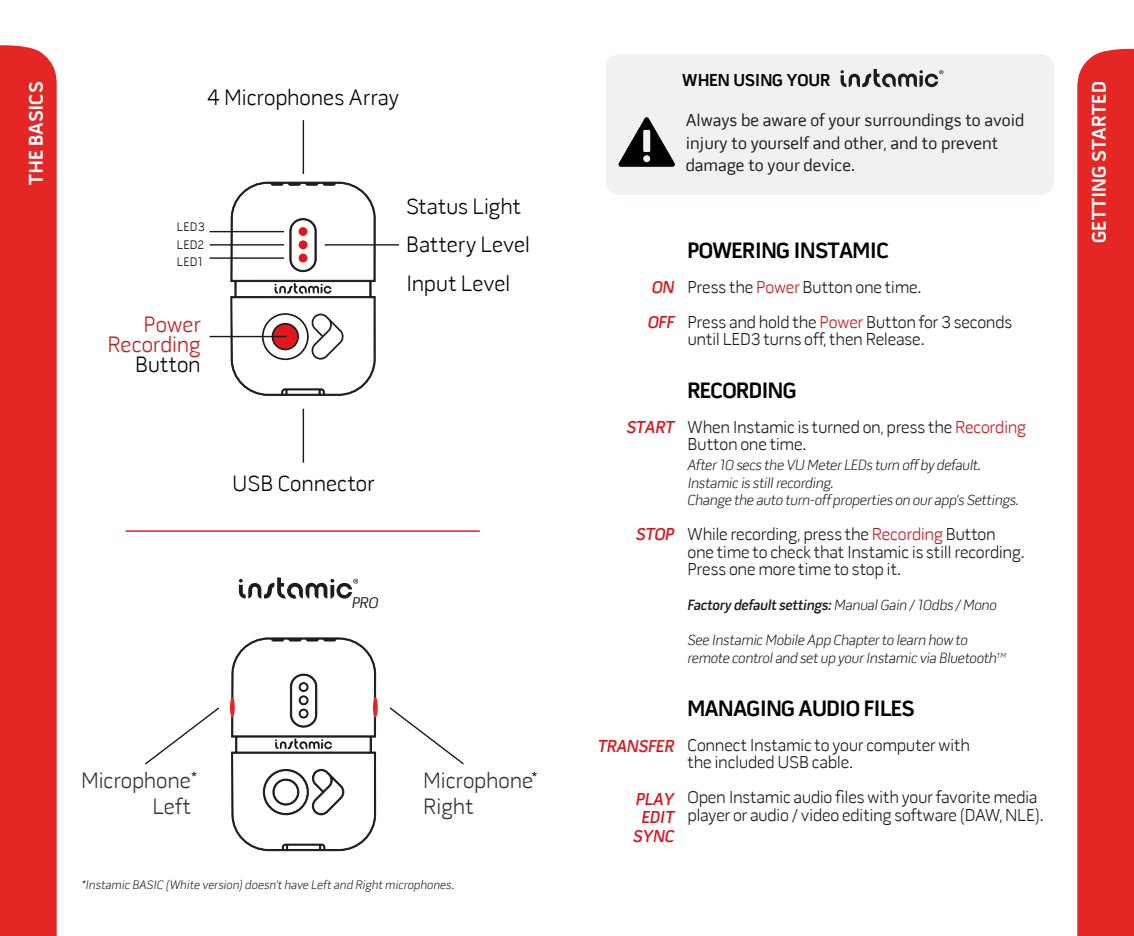
<style>
.page{position:relative;width:1134px;height:936px;background:#fff}
.page>*{position:absolute;margin:0;border:0;box-sizing:border-box;transform-origin:0 0}
.t1{font:300 22.5px/38.2px "Pill Gothic 600 mg";color:#020201}
.t2{font:700 22.5px "Pill Gothic 600 mg";letter-spacing:-.03em;color:#020201}
.t3{font:300 22.5px/26.2px "Pill Gothic 600 mg";letter-spacing:-.005em;color:#38302f}
.t4{font:300 22.5px/20px "Pill Gothic 600 mg";color:#ce181c;text-align:right}
.t5{font:700 20px "Pill Gothic 600 mg";color:#fff}
.t6{font:300 17.5px/17.5px "Pill Gothic 600 mg";letter-spacing:-.01em;color:#1c1c1b}
.t7{font:17.5px/22.5px "Pill Gothic 600 mg";color:#1c1c1b}
.t8{font:17.5px/18.8px "Pill Gothic 600 mg Semibd Obq";letter-spacing:-.01em;color:#e2101b}
.t9{font:700 17.5px "Pill Gothic 600 mg";letter-spacing:-.01em;color:#020201}
.t10{font:italic 15.75px "Pill Gothic 600 mg";color:#1c1c1b}
.t11{font:15px/17.5px "Pill Gothic 600 mg Light Obq";letter-spacing:-.02em;color:#1c1c1b}
.t12{font:15px "Pill Gothic 600 mg Semibd Obq";letter-spacing:-.015em;color:#1c1c1b}
.t13{font:12.5px "Pill Gothic 600 mg Light Obq";color:#1c1c1b}
.t14{font:300 12.5px/17.5px "Pill Gothic 600 mg";letter-spacing:.01em;color:#020201;text-align:justify}
.s1{color:#ce181c}
.s2{font-family:"Pill Gothic 600 mg Light Obq"}
</style>
<div class="page">
<div style="left:1077px;top:48px;width:57px;height:887px;background:#e42724"></div>
<div style="left:0;top:45px;width:57px;height:890px;background:#e42724"></div>
<svg style="left:231px;top:182px;width:145px;height:214px"></svg>
<svg style="left:231px;top:637px;width:145px;height:214px"></svg>
<div style="left:230px;top:697px;width:5px;height:20px;background:#e42724;border-radius:50%"></div>
<div style="left:373px;top:697px;width:5px;height:20px;background:#e42724;border-radius:50%"></div>
<div style="left:606px;top:54px;width:448px;height:141px;background:#f0f1f1;border-radius:14px"></div>
<svg style="left:840px;top:69px;width:103px;height:18px"></svg>
<svg style="left:618px;top:117px;width:57px;height:50px"></svg>
<hr style="left:303px;top:120px;width:1px;height:54px;background:#1c1c1b">
<hr style="left:210px;top:336px;width:77px;height:1px;background:#1c1c1b">
<hr style="left:325px;top:244px;width:74px;height:1px;background:#1c1c1b">
<hr style="left:210px;top:244px;width:74px;height:1px;background:#1c1c1b">
<hr style="left:210px;top:231px;width:74px;height:1px;background:#1c1c1b">
<hr style="left:210px;top:257px;width:74px;height:2px;background:#1c1c1b">
<svg style="left:239px;top:577px;width:119px;height:21px"></svg>
<svg style="left:145px;top:707px;width:74px;height:58px"></svg>
<svg style="left:389px;top:707px;width:75px;height:58px"></svg>
<hr style="left:303px;top:408px;width:1px;height:54px;background:#1c1c1b">
<hr style="left:125px;top:530px;width:355px;height:1px;background:#e2101b">
<p class="t9" style="left:682px;top:70px;width:150px">WHEN USING YOUR</p>
<p class="t5" style="left:24px;top:185px;width:105px;rotate:-90deg">THE BASICS</p>
<p class="t5" style="left:1087px;top:243px;width:163px;rotate:-90deg">GETTING STARTED</p>
<p class="t1" style="left:208px;top:79px;width:193px">4 Microphones Array</p>
<p class="t7" style="left:686px;top:109px;width:340px">Always be aware of your surroundings to avoid injury to yourself and other, and to prevent damage to your device.</p>
<p class="t1" style="left:406px;top:188px;width:126px">Status Light<br>Battery Level<br>Input Level</p>
<p class="t14" style="left:177px;top:218px;width:29px">LED3<br>LED2<br>LED1</p>
<p class="t2" style="left:687px;top:236px;width:203px">POWERING INSTAMIC</p>
<p class="t6" style="left:687px;top:269px;width:326px;line-height:35px">Press the <span class="s1">Power</span> Button one time.<br>Press and hold the <span class="s1">Power</span> Button for 3 seconds</p>
<p class="t6" style="left:687px;top:331px;width:239px">until LED3 turns off, then Release.</p>
<p class="t2" style="left:687px;top:376px;width:111px">RECORDING</p>
<p class="t6" style="left:687px;top:418px;width:340px">When Instamic is turned on, press the <span class="s1">Recording<br></span>Button one time.</p>
<p class="t11" style="left:687px;top:456px;width:333px">After 10 secs the VU Meter LEDs turn off by default.<br>Instamic is still recording.<br>Change the auto turn-off properties on our app’s Settings.</p>
<p class="t6" style="left:687px;top:526px;width:339px">While recording, press the <span class="s1">Recording</span> Button one time to check that Instamic is still recording.<br>Press one more time to stop it.</p>
<p class="t12" style="left:687px;top:596px;width:311px">Factory default settings: <span class="s2">Manual Gain / 10dbs / Mono</span></p>
<p class="t11" style="left:687px;top:631px;width:320px">See Instamic Mobile App Chapter to learn how to remote control and set up your Instamic via Bluetooth<sup>TM</sup></p>
<p class="t2" style="left:687px;top:694px;width:229px">MANAGING AUDIO FILES</p>
<p class="t6" style="left:687px;top:736px;width:284px">Connect Instamic to your computer with the included USB cable.</p>
<p class="t6" style="left:687px;top:788px;width:358px">Open Instamic audio files with your favorite media player or audio / video editing software (DAW, NLE).</p>
<p class="t8" style="left:648px;top:270px;width:28px;line-height:34.8px">ON<br>OFF</p>
<p class="t4" style="left:108px;top:314px;width:95px">Power<br>Recording</p>
<p class="t1" style="left:135px;top:345px;width:67px">Button</p>
<p class="t8" style="left:626px;top:418px;width:50px">START</p>
<p class="t1" style="left:232px;top:465px;width:144px">USB Connector</p>
<p class="t8" style="left:636px;top:525px;width:40px">STOP</p>
<p class="t10" style="left:352px;top:593px;width:28px">PRO</p>
<p class="t8" style="left:598px;top:736px;width:78px">TRANSFER</p>
<p class="t3" style="left:81px;top:767px;width:111px;text-align:right">Microphone<br>Left</p>
<p class="t3" style="left:423px;top:767px;width:111px">Microphone<br>Right</p>
<p class="t7" style="left:191px;top:767px;width:8px">*</p>
<p class="t7" style="left:531px;top:767px;width:8px">*</p>
<p class="t8" style="left:633px;top:789px;width:43px;text-align:center">PLAY<br>EDIT<br>SYNC</p>
<p class="t13" style="left:81px;top:877px;width:375px">*Instamic BASIC (White version) doesn’t have Left and Right microphones.</p>
</div>
